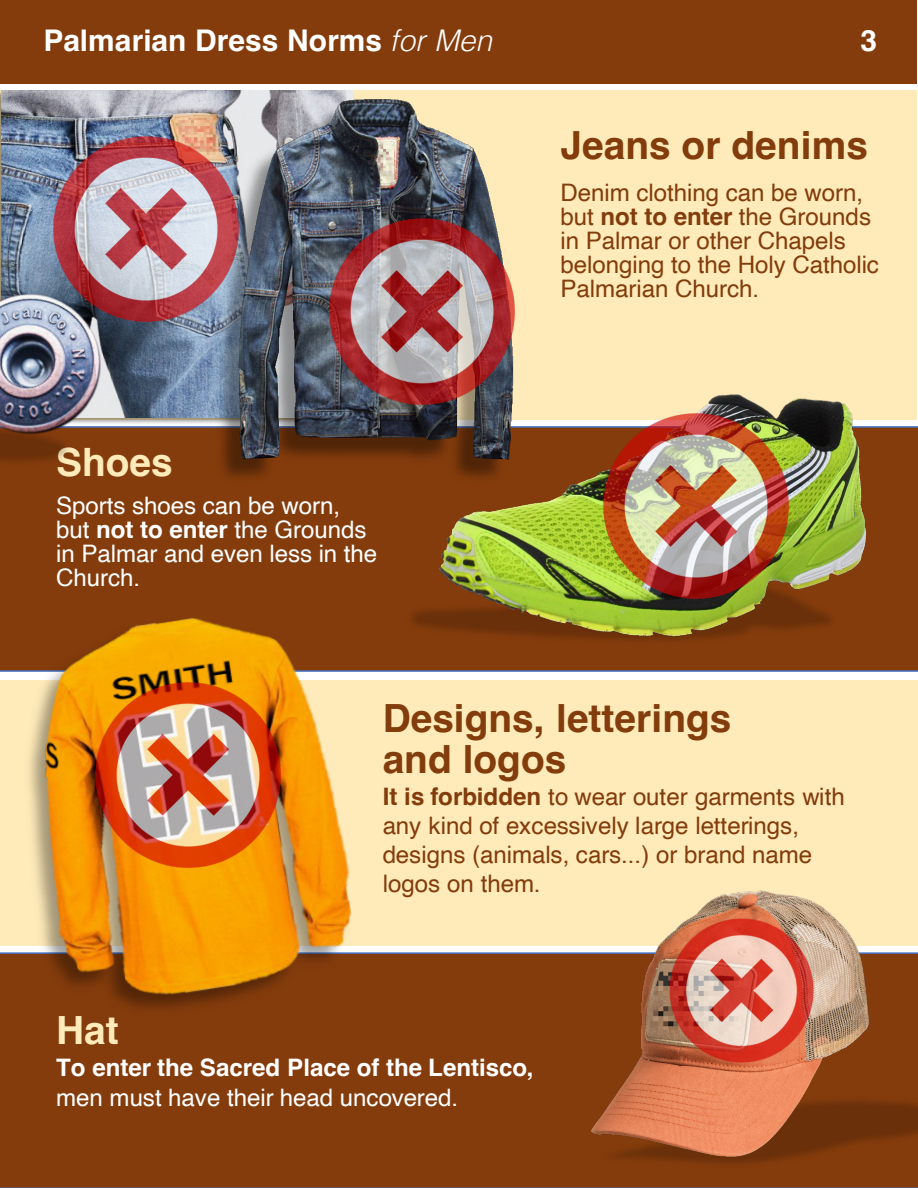
<style>
.page{position:relative;width:918px;height:1188px;background:#fff}
.page>*{position:absolute;margin:0;border:0;box-sizing:border-box;transform-origin:0 0}
.t1{font:700 38.85px/41px "Helvetica";color:#833c0b}
.t2{font:700 38.85px "Helvetica";color:#ffebba}
.t3{font:700 29.85px "Helvetica";color:#fff}
.t4{font:24.15px/24.2px "Helvetica";letter-spacing:-.005em;color:#833c0b}
.t5{font:24.15px/24.2px "Helvetica";letter-spacing:-.005em;color:#fff}
.t6{font:700 24.15px "Helvetica";letter-spacing:-.005em;color:#fff}
.s1{font-weight:300;font-style:italic}
.s2{font-weight:700}
</style>
<div class="page">
<div style="left:0;top:426px;width:918px;height:246px;background:#843c0c"></div>
<div style="left:0;top:0;width:917px;height:84px;background:#843c0c"></div>
<div style="left:0;top:90px;width:917px;height:329px;background:#ffebba"></div>
<div style="left:0;top:680px;width:918px;height:266px;background:#ffebba"></div>
<div style="left:0;top:952px;width:918px;height:236px;background:#843c0c"></div>
<img style="left:1px;top:90px;width:352px;height:328px">
<img style="left:50px;top:134px;width:87px;height:191px">
<img style="left:0;top:468px;width:98px;height:10px">
<img style="left:0;top:263px;width:134px;height:205px">
<img style="left:137px;top:98px;width:299px;height:394px">
<img style="left:168px;top:98px;width:326px;height:364px">
<img style="left:326px;top:216px;width:189px;height:191px">
<div style="left:335px;top:573px;width:544px;height:77px;background:#843c0c"></div>
<img style="left:436px;top:390px;width:434px;height:250px">
<img style="left:601px;top:411px;width:191px;height:191px">
<img style="left:0;top:578px;width:382px;height:480px">
<img style="left:0;top:584px;width:376px;height:447px">
<img style="left:93px;top:679px;width:191px;height:191px">
<img style="left:571px;top:1090px;width:347px;height:84px">
<img style="left:580px;top:890px;width:295px;height:274px">
<img style="left:667px;top:916px;width:148px;height:148px">
<p class="t3" style="left:44px;top:29px;width:450px">Palmarian Dress Norms <span class="s1">for Men</span></p>
<p class="t3" style="left:860px;top:29px;width:18px">3</p>
<h1 class="t2" style="left:56px;top:447px;width:118px">Shoes</h1>
<p class="t5" style="left:56px;top:495px;width:323px">Sports shoes can be worn, but <span class="s2">not to enter</span> the Grounds in Palmar and even less in the<br>Church.</p>
<h1 class="t1" style="left:561px;top:127px;width:309px">Jeans or denims</h1>
<p class="t4" style="left:561px;top:182px;width:320px">Denim clothing can be worn, but <span class="s2">not to enter</span> the Grounds in Palmar or other Chapels belonging to the Holy Catholic<br>Palmarian Church.</p>
<h1 class="t1" style="left:383px;top:700px;width:350px">Designs, letterings and logos</h1>
<p class="t4" style="left:383px;top:784px;width:464px;line-height:28.8px"><span class="s2">It is forbidden</span> to wear outer garments with any kind of excessively large letterings, designs (animals, cars...) or brand name logos on them.</p>
<h1 class="t2" style="left:56px;top:1015px;width:64px">Hat</h1>
<p class="t6" style="left:56px;top:1058px;width:479px">To enter the Sacred Place of the Lentisco,</p>
<p class="t5" style="left:56px;top:1086px;width:403px">men must have their head uncovered.</p>
</div>
